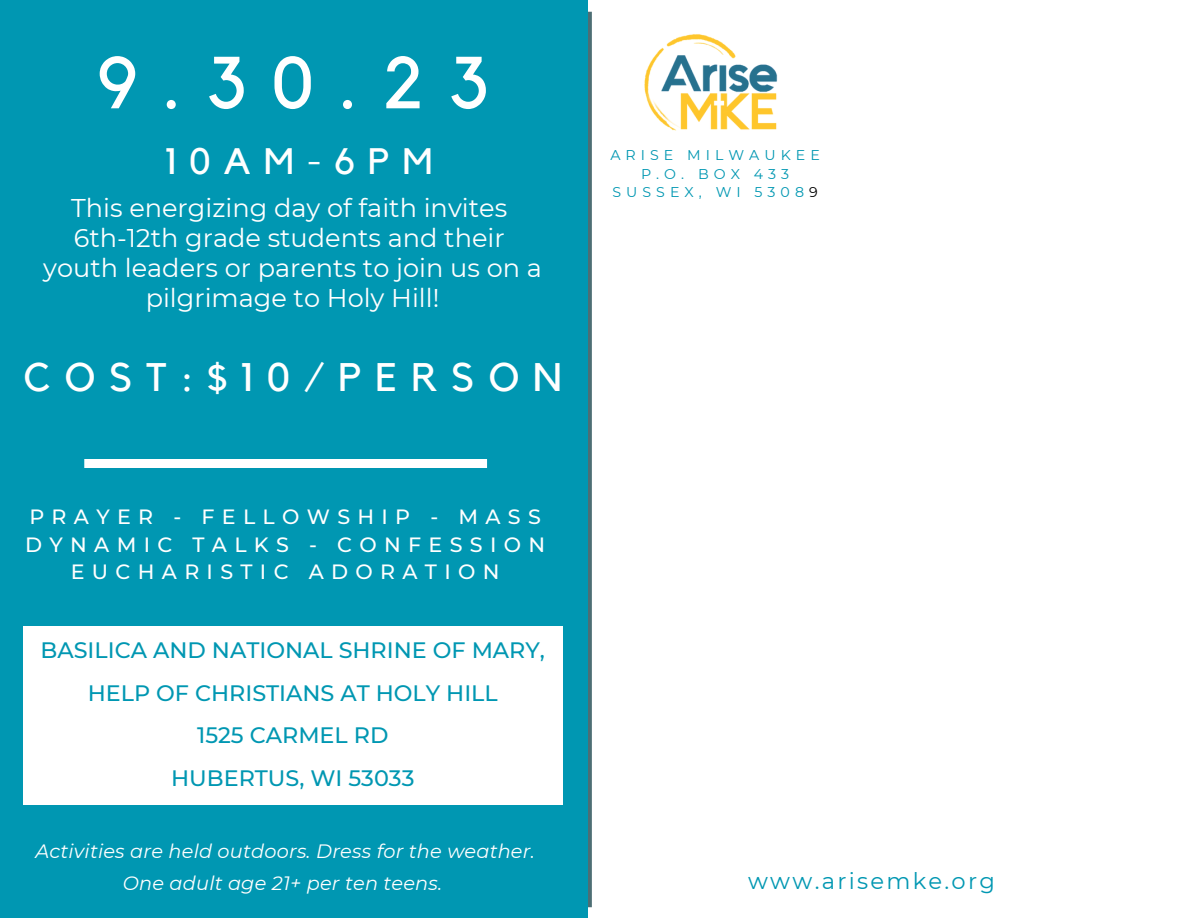
<style>
.page{position:relative;width:1188px;height:918px;background:#fff}
.page>*{position:absolute;margin:0;border:0;box-sizing:border-box;transform-origin:0 0}
.t1{font:72.6px "Kollektif";color:#fff}
.t2{font:39.6px "Kollektif";letter-spacing:.355em;color:#fff}
.t3{font:36.6px "Kollektif";letter-spacing:.355em;color:#fff}
.t4{font:25.5px/30px "Montserrat";color:#fff;text-align:center}
.t5{font:22.8px "Montserrat";letter-spacing:.1em;color:#0097b2}
.t6{font:500 22.2px/42.6px "Montserrat";color:#0097b2;text-align:center}
.t7{font:500 20.7px "Montserrat";letter-spacing:.355em;color:#fff}
.t8{font:italic 19.2px/32.1px "Montserrat";letter-spacing:.01em;color:#fff;text-align:center}
.t9{font:14.1px "Montserrat";letter-spacing:.355em;color:#0097b2}
.s1{color:#000}
</style>
<div class="page">
<div style="left:587px;top:12px;width:5px;height:895px;background:#4d6e74"></div>
<div style="left:0;top:0;width:587px;height:918px;background:#0097b2"></div>
<div style="left:84px;top:459px;width:403px;height:9px;background:#fff"></div>
<div style="left:23px;top:626px;width:540px;height:179px;background:#fff"></div>
<img style="left:644px;top:34px;width:134px;height:97px">
<p class="t1" style="left:97px;top:50px;width:392px">9.30.23</p>
<p class="t3" style="left:166px;top:144px;width:269px">10AM-6PM</p>
<p class="t4" style="left:71px;top:193px;width:438px">This energizing day of faith invites</p>
<p class="t4" style="left:74px;top:223px;width:432px">6th-12th grade students and their</p>
<p class="t4" style="left:43px;top:253px;width:500px">youth leaders or parents to join us on a pilgrimage to Holy Hill!</p>
<p class="t2" style="left:23px;top:359px;width:540px">COST:$10/PERSON</p>
<p class="t7" style="left:29px;top:504px;width:513px">PRAYER - FELLOWSHIP - MASS</p>
<p class="t7" style="left:25px;top:532px;width:521px">DYNAMIC TALKS - CONFESSION</p>
<p class="t7" style="left:71px;top:559px;width:430px">EUCHARISTIC ADORATION</p>
<p class="t6" style="left:41px;top:629px;width:506px">BASILICA AND NATIONAL SHRINE OF MARY,<br>HELP OF CHRISTIANS AT HOLY HILL</p>
<p class="t6" style="left:197px;top:714px;width:193px">1525 CARMEL RD</p>
<p class="t6" style="left:171px;top:757px;width:245px">HUBERTUS, WI 53033</p>
<p class="t8" style="left:35px;top:835px;width:501px">Activities are held outdoors. Dress for the weather.<br>One adult age 21+ per ten teens.</p>
<p class="t9" style="left:610px;top:146px;width:211px">ARISE MILWAUKEE</p>
<p class="t9" style="left:641px;top:165px;width:150px">P.O. BOX 433</p>
<p class="t9" style="left:613px;top:184px;width:207px">SUSSEX, WI 5308<span class="s1">9</span></p>
<p class="t5" style="left:748px;top:867px;width:248px">www.arisemke.org</p>
</div>
